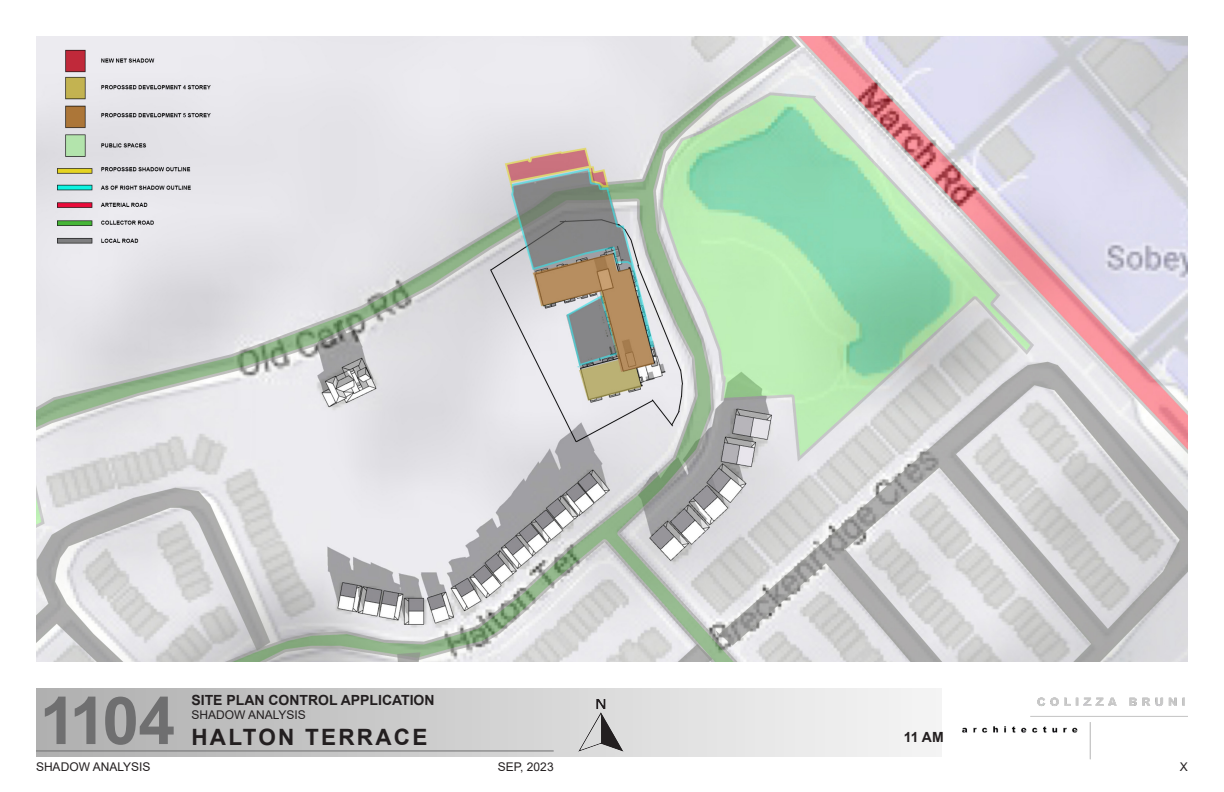
<style>
.page{position:relative;width:1224px;height:792px;background:#fff}
.page>*{position:absolute;margin:0;border:0;box-sizing:border-box;transform-origin:0 0}
.t1{font:700 66px "Arial";color:#6f6f70}
.t2{font:700 22.5px "Arial";letter-spacing:.1em;color:#231f20}
.t3{font:700 14px "Arial";color:#231f20}
.t4{font:12px "Arial";color:#231f20}
</style>
<div class="page">
<hr style="left:36px;top:751px;width:518px;height:1px;background:#6f6f70">
<img style="left:962px;top:697px;width:226px;height:63px">
<img style="left:579px;top:697px;width:47px;height:55px">
<img style="left:36px;top:36px;width:1152px;height:626px">
<h1 class="t1" style="left:40px;top:683px;width:137px">1104</h1>
<p class="t3" style="left:191px;top:692px;width:245px">SITE PLAN CONTROL APPLICATION</p>
<p class="t4" style="left:191px;top:710px;width:116px">SHADOW ANALYSIS</p>
<h2 class="t2" style="left:191px;top:724px;width:237px">HALTON TERRACE</h2>
<p class="t3" style="left:904px;top:729px;width:41px">11 AM</p>
<p class="t4" style="left:36px;top:763px;width:116px">SHADOW ANALYSIS</p>
<p class="t4" style="left:498px;top:763px;width:57px">SEP, 2023</p>
<p class="t4" style="left:1180px;top:763px;width:10px">X</p>
</div>
